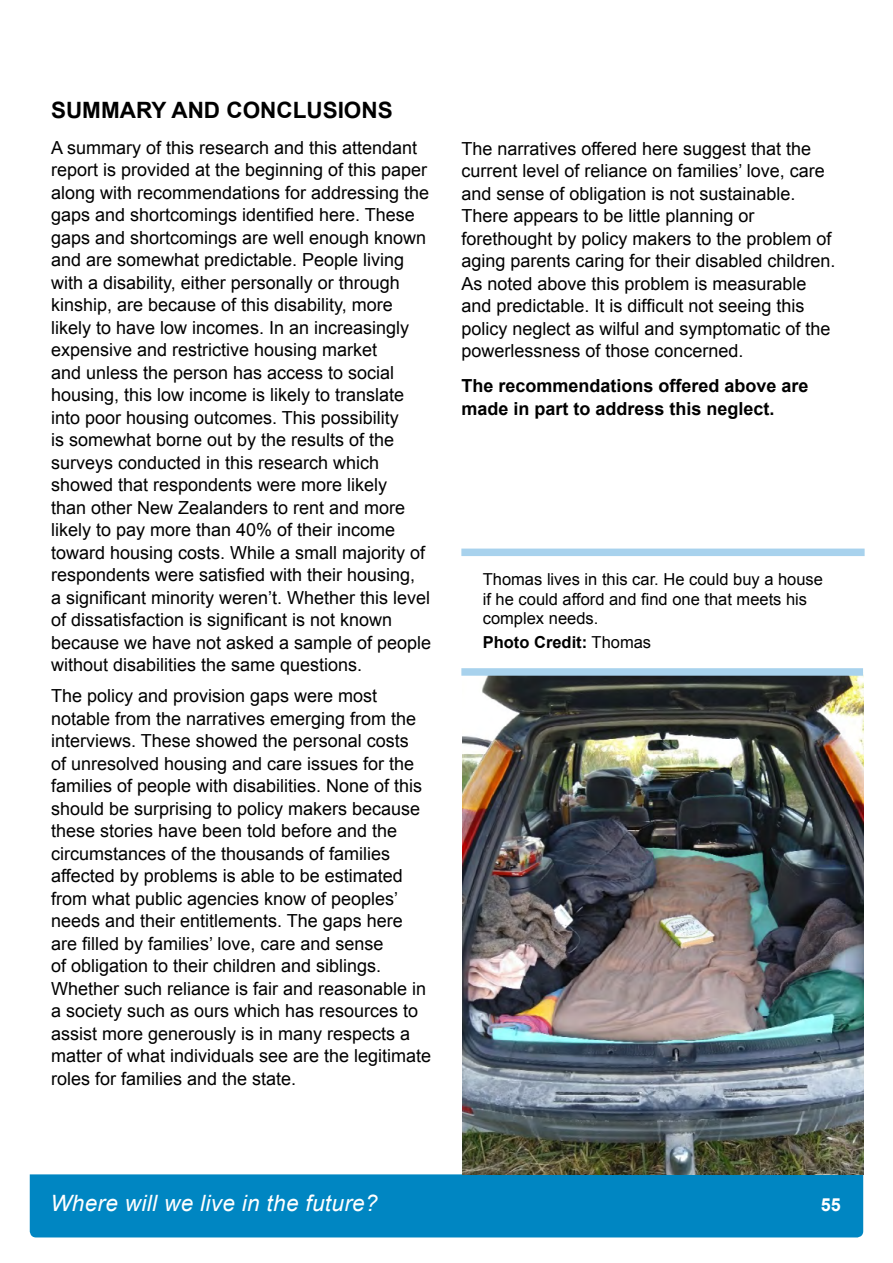
<style>
.page{position:relative;width:893px;height:1263px;background:#fff}
.page>*{position:absolute;margin:0;border:0;box-sizing:border-box;transform-origin:0 0}
.t1{font:italic 22.5px "Arial";letter-spacing:.015em;color:#fff}
.CAPS_Heading_15pt_-H{font:700 22.5px "Arial";color:#000}
.BODY_COPY_h5{font:18px/22.5px "Arial";color:#000}
.BODY_COPY_enlarged_h{font:700 18px/22.5px "Arial";color:#000}
.t2{font:700 18px "Arial";color:#fff}
.CAPTION_H6{font:16.5px/19.5px "Arial";color:#000}
.CAPTION_H6-2{font:700 16.5px "Arial";color:#000}
.s1{font-weight:400}
</style>
<div class="page">
<div style="left:30px;top:1174px;width:833px;height:63px;background:#0086c2"></div>
<img style="left:463px;top:676px;width:400px;height:498px">
<div style="left:461px;top:549px;width:404px;height:7px;background:#a8d2ed"></div>
<div style="left:461px;top:668px;width:402px;height:8px;background:#a8d2ed"></div>
<h2 class="CAPS_Heading_15pt_-H" style="left:51px;top:96px;width:343px">SUMMARY AND CONCLUSIONS</h2>
<h5 class="BODY_COPY_h5" style="left:51px;top:136px;width:382px">A summary of this research and this attendant report is provided at the beginning of this paper along with recommendations for addressing the gaps and shortcomings identified here. These gaps and shortcomings are well enough known and are somewhat predictable. People living with a disability, either personally or through kinship, are because of this disability, more likely to have low incomes. In an increasingly expensive and restrictive housing market<br>and unless the person has access to social housing, this low income is likely to translate into poor housing outcomes. This possibility<br>is somewhat borne out by the results of the surveys conducted in this research which showed that respondents were more likely<br>than other New Zealanders to rent and more likely to pay more than 40% of their income toward housing costs. While a small majority of respondents were satisfied with their housing,<br>a significant minority weren’t. Whether this level of dissatisfaction is significant is not known because we have not asked a sample of people without disabilities the same questions.</h5>
<h5 class="BODY_COPY_h5" style="left:51px;top:685px;width:382px">The policy and provision gaps were most notable from the narratives emerging from the interviews. These showed the personal costs<br>of unresolved housing and care issues for the families of people with disabilities. None of this should be surprising to policy makers because these stories have been told before and the circumstances of the thousands of families affected by problems is able to be estimated from what public agencies know of peoples’ needs and their entitlements. The gaps here are filled by families’ love, care and sense<br>of obligation to their children and siblings.<br>Whether such reliance is fair and reasonable in a society such as ours which has resources to assist more generously is in many respects a matter of what individuals see are the legitimate roles for families and the state.</h5>
<h5 class="BODY_COPY_h5" style="left:461px;top:137px;width:376px">The narratives offered here suggest that the current level of reliance on families’ love, care and sense of obligation is not sustainable.<br>There appears to be little planning or forethought by policy makers to the problem of aging parents caring for their disabled children.<br>As noted above this problem is measurable and predictable. It is difficult not seeing this policy neglect as wilful and symptomatic of the powerlessness of those concerned.</h5>
<h4 class="BODY_COPY_enlarged_h" style="left:461px;top:375px;width:349px">The recommendations offered above are made in part to address this neglect.</h4>
<h6 class="CAPTION_H6" style="left:483px;top:570px;width:342px">Thomas lives in this car. He could buy a house if he could afford and find one that meets his complex needs.</h6>
<h6 class="CAPTION_H6-2" style="left:483px;top:631px;width:170px">Photo Credit: <span class="s1">Thomas</span></h6>
<p class="t1" style="left:50px;top:1189px;width:329px">Where will we live in the future?</p>
<p class="t2" style="left:821px;top:1192px;width:22px">55</p>
</div>
